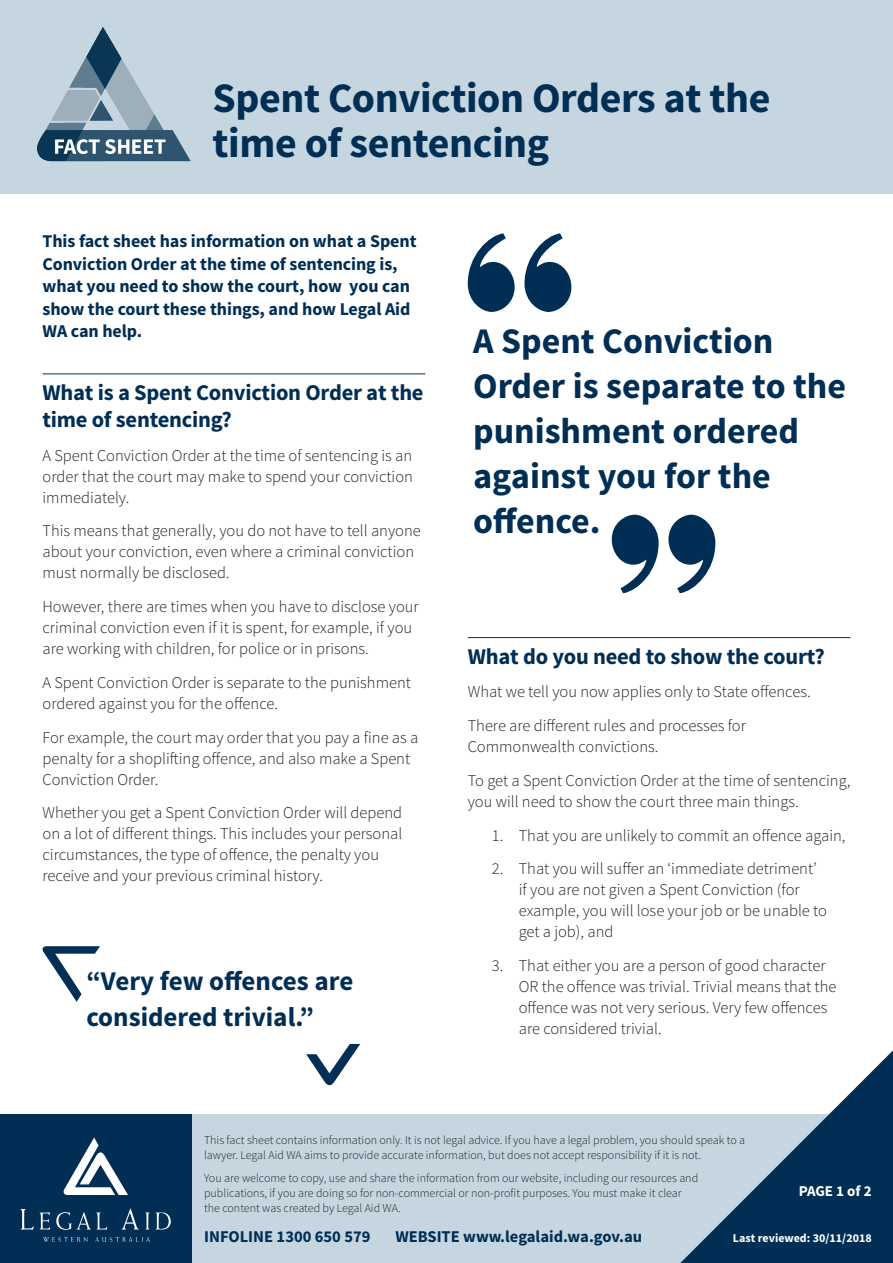
<style>
.page{position:relative;width:893px;height:1263px;background:#fff}
.page>*{position:absolute;margin:0;border:0;box-sizing:border-box;transform-origin:0 0}
.t1{font:700 42px/45px "Source Sans Pro";letter-spacing:-.01em;color:#002e54}
.LA_Fact_Sheet_-_Pull{font:700 36px/45px "Source Sans Pro";color:#002e54}
.LA_Fact_Sheet_-_Body{font:700 27px/36px "Source Sans Pro";color:#002e54}
.LA_Fact_Sheet_-_H2{font:700 22.5px/27px "Source Sans Pro";letter-spacing:-.01em;color:#002e54}
.LA_Fact_Sheet_-_Intr{font:700 18px/22.5px "Source Sans Pro";letter-spacing:-.005em;color:#002e54}
.LA_Fact_Sheet_-_Body-2{font:300 16.5px/21px "Source Sans Pro";color:#231f20}
.t2{font:700 16.5px "Source Sans Pro";color:#002e54}
.t3{font:700 15px "Source Sans Pro";letter-spacing:-.01em;color:#fff}
.t4{font:300 12px/15px "Source Sans Pro";color:#231f20}
.t5{font:700 12px "Source Sans Pro";color:#fff}
</style>
<div class="page">
<div style="left:0;top:1114px;width:893px;height:149px;background:#c5d6e0"></div>
<svg style="left:680px;top:1050px;width:213px;height:213px"></svg>
<div style="left:0;top:1114px;width:191px;height:149px;background:#002e54"></div>
<div style="left:0;top:0;width:893px;height:193px;background:#c5d6e0"></div>
<svg style="left:63px;top:1137px;width:65px;height:58px"></svg>
<svg style="left:21px;top:1209px;width:13px;height:21px"></svg>
<svg style="left:40px;top:1212px;width:10px;height:18px"></svg>
<svg style="left:56px;top:1212px;width:51px;height:18px"></svg>
<svg style="left:122px;top:1208px;width:17px;height:21px"></svg>
<svg style="left:145px;top:1212px;width:4px;height:17px"></svg>
<svg style="left:156px;top:1212px;width:15px;height:17px"></svg>
<svg style="left:43px;top:1237px;width:45px;height:5px"></svg>
<svg style="left:95px;top:1237px;width:55px;height:5px"></svg>
<img style="left:37px;top:27px;width:154px;height:135px">
<hr style="left:468px;top:637px;width:382px;height:1px;background:#002e54">
<hr style="left:43px;top:373px;width:382px;height:1px;background:#002e54">
<svg style="left:42px;top:946px;width:58px;height:56px"></svg>
<svg style="left:306px;top:1044px;width:54px;height:41px"></svg>
<svg style="left:612px;top:515px;width:103px;height:78px"></svg>
<svg style="left:468px;top:233px;width:103px;height:79px"></svg>
<h1 class="t1" style="left:213px;top:77px;width:559px">Spent Conviction Orders at the time of sentencing</h1>
<p class="LA_Fact_Sheet_-_Intr" style="left:43px;top:231px;width:376px">This fact sheet has information on what a Spent Conviction Order at the time of sentencing is, what you need to show the court, how you can show the court these things, and how Legal Aid WA can help.</p>
<p class="LA_Fact_Sheet_-_H2" style="left:43px;top:380px;width:383px">What is a Spent Conviction Order at the time of sentencing?</p>
<p class="LA_Fact_Sheet_-_Body-2" style="left:43px;top:445px;width:372px;text-align:justify">A Spent Conviction Order at the time of sentencing is an order that the court may make to spend your conviction immediately.</p>
<p class="LA_Fact_Sheet_-_Body-2" style="left:43px;top:520px;width:380px">This means that generally, you do not have to tell anyone about your conviction, even where a criminal conviction must normally be disclosed.</p>
<p class="LA_Fact_Sheet_-_Body-2" style="left:43px;top:596px;width:378px">However, there are times when you have to disclose your criminal conviction even if it is spent, for example, if you are working with children, for police or in prisons.</p>
<p class="LA_Fact_Sheet_-_Body-2" style="left:43px;top:672px;width:370px">A Spent Conviction Order is separate to the punishment ordered against you for the offence.</p>
<p class="LA_Fact_Sheet_-_Body-2" style="left:43px;top:727px;width:377px">For example, the court may order that you pay a fine as a penalty for a shoplifting offence, and also make a Spent<br>Conviction Order.</p>
<p class="LA_Fact_Sheet_-_Body-2" style="left:43px;top:802px;width:361px">Whether you get a Spent Conviction Order will depend on a lot of different things. This includes your personal circumstances, the type of offence, the penalty you receive and your previous criminal history.</p>
<p class="LA_Fact_Sheet_-_Body" style="left:86px;top:964px;width:268px">“Very few offences are considered trivial.”</p>
<p class="LA_Fact_Sheet_-_Pull" style="left:473px;top:320px;width:375px">A Spent Conviction<br>Order is separate to the punishment ordered against you for the offence.</p>
<p class="LA_Fact_Sheet_-_H2" style="left:468px;top:643px;width:359px">What do you need to show the court?</p>
<p class="LA_Fact_Sheet_-_Body-2" style="left:468px;top:681px;width:344px">What we tell you now applies only to State offences.</p>
<p class="LA_Fact_Sheet_-_Body-2" style="left:468px;top:715px;width:280px">There are different rules and processes for<br>Commonwealth convictions.</p>
<p class="LA_Fact_Sheet_-_Body-2" style="left:468px;top:770px;width:384px">To get a Spent Conviction Order at the time of sentencing, you will need to show the court three main things.</p>
<p class="LA_Fact_Sheet_-_Body-2" style="left:492px;top:825px;width:355px">1. That you are unlikely to commit an offence again,</p>
<p class="LA_Fact_Sheet_-_Body-2" style="left:519px;top:858px;width:310px;text-indent:-27px">2. That you will suffer an ‘immediate detriment’ if you are not given a Spent Conviction (for example, you will lose your job or be unable to get a job), and</p>
<p class="LA_Fact_Sheet_-_Body-2" style="left:519px;top:955px;width:319px;text-indent:-27px">3. That either you are a person of good character OR the offence was trivial. Trivial means that the offence was not very serious. Very few offences are considered trivial.</p>
<p class="t4" style="left:204px;top:1132px;width:543px">This fact sheet contains information only. It is not legal advice. If you have a legal problem, you should speak to a lawyer. Legal Aid WA aims to provide accurate information, but does not accept responsibility if it is not.</p>
<p class="t4" style="left:204px;top:1171px;width:496px">You are welcome to copy, use and share the information from our website, including our resources and publications, if you are doing so for non-commercial or non-profit purposes. You must make it clear the content was created by Legal Aid WA.</p>
<p class="t2" style="left:204px;top:1226px;width:168px">INFOLINE 1300 650 579</p>
<p class="t2" style="left:395px;top:1226px;width:248px">WEBSITE www.legalaid.wa.gov.au</p>
<p class="t3" style="left:799px;top:1181px;width:75px">PAGE 1 of 2</p>
<p class="t5" style="left:733px;top:1230px;width:140px">Last reviewed: 30/11/2018</p>
</div>
